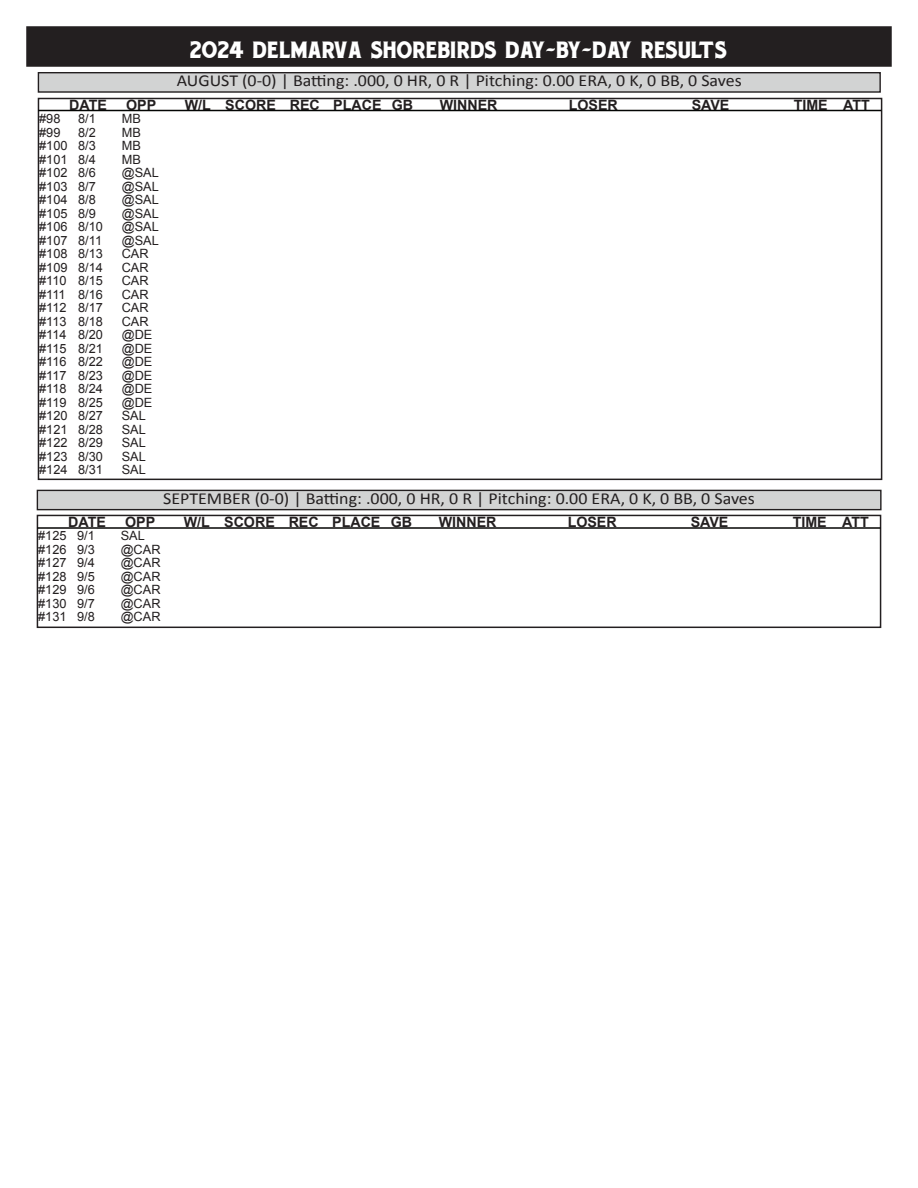
<style>
.page{position:relative;width:918px;height:1188px;background:#fff}
.page>*{position:absolute;margin:0;border:0;box-sizing:border-box;transform-origin:0 0}
.t1{font:27px "Shorebirds";color:#fff}
.t2{font:16.8px "Calibri";color:#231f20;scale:1.07 1}
.t3{font:700 14.25px "Arial";color:#231f20}
.t4{font:12.75px "Arial";color:#231f20}
</style>
<div class="page">
<div style="left:27px;top:27px;width:864px;height:39px;background:#231f20"></div>
<div style="left:26px;top:26px;width:866px;height:41px;border:2px solid #231f20"></div>
<div style="left:38px;top:98px;width:844px;height:382px;border:2px solid #231f20"></div>
<hr style="left:38px;top:110px;width:843px;height:1px;background:#040503">
<div style="left:38px;top:73px;width:842px;height:19px;background:#d2d3d3"></div>
<div style="left:38px;top:72px;width:843px;height:21px;border:1px solid #231f20"></div>
<div style="left:37px;top:490px;width:844px;height:20px;background:#d2d3d3"></div>
<div style="left:37px;top:490px;width:845px;height:20px;border:1px solid #231f20"></div>
<div style="left:37px;top:515px;width:844px;height:113px;border:2px solid #231f20"></div>
<hr style="left:37px;top:527px;width:844px;height:2px;background:#040503">
<p class="t1" style="left:190px;top:36px;width:539px">2024 DELMARVA SHOREBIRDS DAY-BY-DAY RESULTS</p>
<p class="t2" style="left:177px;top:69px;width:530px">AUGUST (0-0) | Batting: .000, 0 HR, 0 R | Pitching: 0.00 ERA, 0 K, 0 BB, 0 Saves</p>
<p class="t3" style="left:69px;top:95px;width:39px">DATE</p>
<p class="t3" style="left:126px;top:95px;width:32px">OPP</p>
<p class="t3" style="left:185px;top:95px;width:230px">W/L SCORE REC PLACE GB</p>
<p class="t3" style="left:440px;top:95px;width:59px">WINNER</p>
<p class="t3" style="left:569px;top:95px;width:51px">LOSER</p>
<p class="t3" style="left:692px;top:95px;width:39px">SAVE</p>
<p class="t3" style="left:794px;top:95px;width:78px">TIME ATT</p>
<p class="t4" style="left:39px;top:110px;width:23px">#98</p>
<p class="t4" style="left:78px;top:110px;width:19px">8/1</p>
<p class="t4" style="left:122px;top:110px;width:21px">MB</p>
<p class="t4" style="left:39px;top:124px;width:23px">#99</p>
<p class="t4" style="left:78px;top:124px;width:19px">8/2</p>
<p class="t4" style="left:122px;top:124px;width:21px">MB</p>
<p class="t4" style="left:39px;top:137px;width:58px">#100 8/3</p>
<p class="t4" style="left:122px;top:137px;width:21px">MB</p>
<p class="t4" style="left:39px;top:151px;width:58px">#101 8/4</p>
<p class="t4" style="left:122px;top:151px;width:21px">MB</p>
<p class="t4" style="left:39px;top:164px;width:58px">#102 8/6</p>
<p class="t4" style="left:122px;top:164px;width:39px">@SAL</p>
<p class="t4" style="left:39px;top:178px;width:58px">#103 8/7</p>
<p class="t4" style="left:122px;top:178px;width:39px">@SAL</p>
<p class="t4" style="left:39px;top:191px;width:58px">#104 8/8</p>
<p class="t4" style="left:122px;top:191px;width:39px">@SAL</p>
<p class="t4" style="left:39px;top:205px;width:58px">#105 8/9</p>
<p class="t4" style="left:122px;top:205px;width:39px">@SAL</p>
<p class="t4" style="left:39px;top:218px;width:65px">#106 8/10</p>
<p class="t4" style="left:122px;top:218px;width:39px">@SAL</p>
<p class="t4" style="left:39px;top:232px;width:64px">#107 8/11</p>
<p class="t4" style="left:122px;top:232px;width:39px">@SAL</p>
<p class="t4" style="left:39px;top:245px;width:65px">#108 8/13</p>
<p class="t4" style="left:122px;top:245px;width:28px">CAR</p>
<p class="t4" style="left:39px;top:259px;width:65px">#109 8/14</p>
<p class="t4" style="left:122px;top:259px;width:28px">CAR</p>
<p class="t4" style="left:39px;top:272px;width:65px">#110 8/15</p>
<p class="t4" style="left:122px;top:272px;width:28px">CAR</p>
<p class="t4" style="left:39px;top:286px;width:65px">#111 8/16</p>
<p class="t4" style="left:122px;top:286px;width:28px">CAR</p>
<p class="t4" style="left:39px;top:299px;width:65px">#112 8/17</p>
<p class="t4" style="left:122px;top:299px;width:28px">CAR</p>
<p class="t4" style="left:39px;top:313px;width:65px">#113 8/18</p>
<p class="t4" style="left:122px;top:313px;width:28px">CAR</p>
<p class="t4" style="left:39px;top:326px;width:65px">#114 8/20</p>
<p class="t4" style="left:122px;top:326px;width:32px">@DE</p>
<p class="t4" style="left:39px;top:340px;width:65px">#115 8/21</p>
<p class="t4" style="left:122px;top:340px;width:32px">@DE</p>
<p class="t4" style="left:39px;top:353px;width:65px">#116 8/22</p>
<p class="t4" style="left:122px;top:353px;width:32px">@DE</p>
<p class="t4" style="left:39px;top:367px;width:65px">#117 8/23</p>
<p class="t4" style="left:122px;top:367px;width:32px">@DE</p>
<p class="t4" style="left:39px;top:380px;width:65px">#118 8/24</p>
<p class="t4" style="left:122px;top:380px;width:32px">@DE</p>
<p class="t4" style="left:39px;top:394px;width:65px">#119 8/25</p>
<p class="t4" style="left:122px;top:394px;width:32px">@DE</p>
<p class="t4" style="left:39px;top:407px;width:65px">#120 8/27</p>
<p class="t4" style="left:122px;top:407px;width:26px">SAL</p>
<p class="t4" style="left:39px;top:421px;width:65px">#121 8/28</p>
<p class="t4" style="left:122px;top:421px;width:26px">SAL</p>
<p class="t4" style="left:39px;top:434px;width:65px">#122 8/29</p>
<p class="t4" style="left:122px;top:434px;width:26px">SAL</p>
<p class="t4" style="left:39px;top:448px;width:65px">#123 8/30</p>
<p class="t4" style="left:122px;top:448px;width:26px">SAL</p>
<p class="t4" style="left:39px;top:461px;width:65px">#124 8/31</p>
<p class="t4" style="left:122px;top:461px;width:26px">SAL</p>
<p class="t2" style="left:163px;top:486px;width:555px">SEPTEMBER (0-0) | Batting: .000, 0 HR, 0 R | Pitching: 0.00 ERA, 0 K, 0 BB, 0 Saves</p>
<p class="t3" style="left:68px;top:512px;width:39px">DATE</p>
<p class="t3" style="left:125px;top:512px;width:32px">OPP</p>
<p class="t3" style="left:184px;top:512px;width:230px">W/L SCORE REC PLACE GB</p>
<p class="t3" style="left:439px;top:512px;width:59px">WINNER</p>
<p class="t3" style="left:568px;top:512px;width:51px">LOSER</p>
<p class="t3" style="left:691px;top:512px;width:39px">SAVE</p>
<p class="t3" style="left:793px;top:512px;width:78px">TIME ATT</p>
<p class="t4" style="left:38px;top:527px;width:58px">#125 9/1</p>
<p class="t4" style="left:121px;top:527px;width:26px">SAL</p>
<p class="t4" style="left:38px;top:541px;width:58px">#126 9/3</p>
<p class="t4" style="left:121px;top:541px;width:41px">@CAR</p>
<p class="t4" style="left:38px;top:554px;width:58px">#127 9/4</p>
<p class="t4" style="left:121px;top:554px;width:41px">@CAR</p>
<p class="t4" style="left:38px;top:568px;width:58px">#128 9/5</p>
<p class="t4" style="left:121px;top:568px;width:41px">@CAR</p>
<p class="t4" style="left:38px;top:581px;width:58px">#129 9/6</p>
<p class="t4" style="left:121px;top:581px;width:41px">@CAR</p>
<p class="t4" style="left:38px;top:595px;width:58px">#130 9/7</p>
<p class="t4" style="left:121px;top:595px;width:41px">@CAR</p>
<p class="t4" style="left:38px;top:608px;width:58px">#131 9/8</p>
<p class="t4" style="left:121px;top:608px;width:41px">@CAR</p>
</div>
